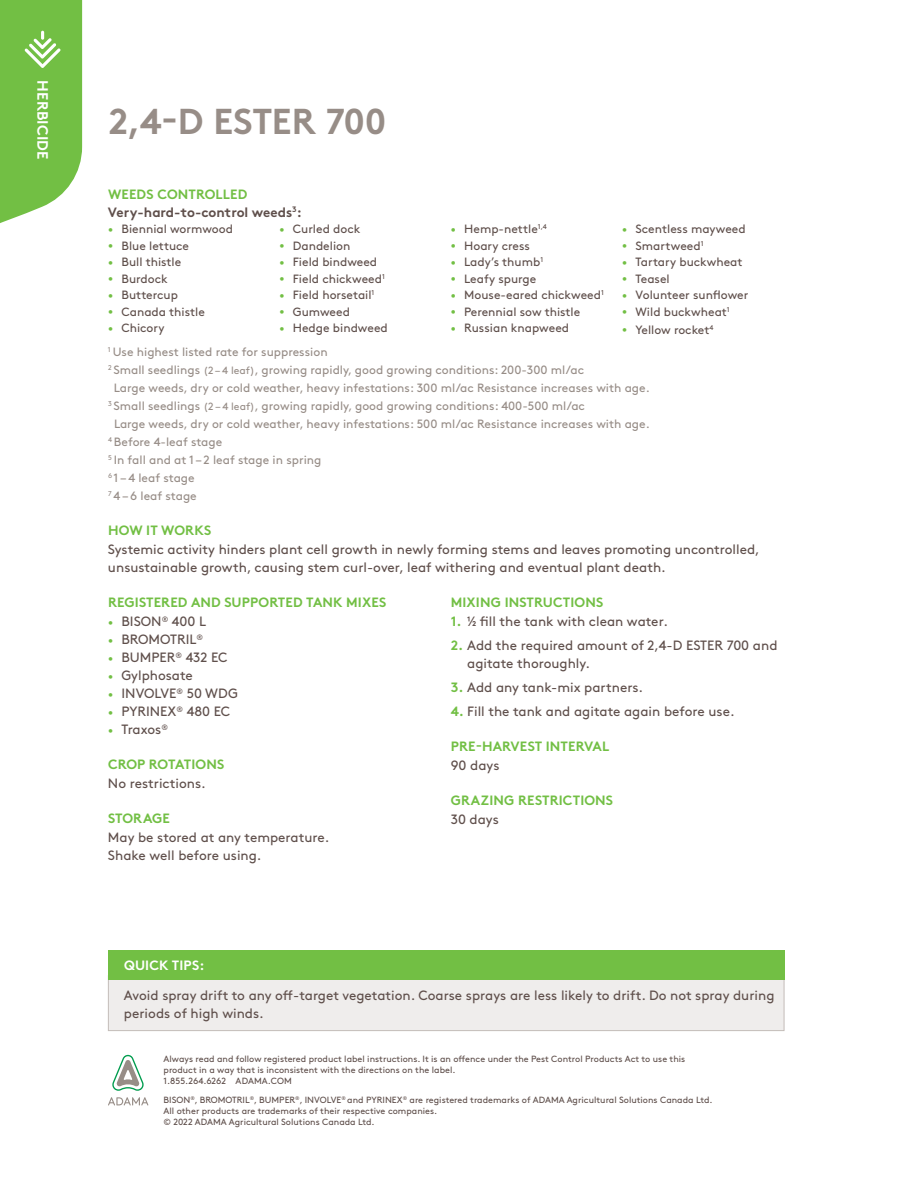
<style>
.page{position:relative;width:918px;height:1188px;background:#fff}
.page>*{position:absolute;margin:0;border:0;box-sizing:border-box;transform-origin:0 0}
.t1{font:700 36px "Brown Pro";letter-spacing:-.01em;color:#978d87}
.t2{font:700 15px "Brown Pro";letter-spacing:.01em;color:#fff}
.t3{font:13.5px/18px "Brown Pro";color:#5f4f4b}
.t4{font:700 13.5px "Brown Pro";letter-spacing:.01em;color:#72bf44}
.t5{font:700 13.5px/18px "Brown Pro";letter-spacing:.005em;color:#5f4f4b}
.t6{font:700 13.5px "Brown Pro";letter-spacing:.01em;color:#fff}
.t7{font:12px "Brown Pro";color:#978d87}
.t8{font:12px "Brown Pro";color:#5f4f4b}
.t9{font:9px/11.2px "Brown Pro";color:#5f4f4b}
.s1{color:#72bf44}
.s2{font-size:9px;color:#72bf44}
.s3{font-size:10.5px}
.s4{font-weight:700;color:#72bf44}
</style>
<div class="page">
<svg style="left:0;top:0;width:82px;height:223px;background:#81c558"></svg>
<div style="left:108px;top:975px;width:676px;height:56px;background:#efedec;border:1px solid #c4bdb9"></div>
<div style="left:108px;top:950px;width:676px;height:30px;background:#72bf44"></div>
<svg style="left:112px;top:1055px;width:32px;height:36px"></svg>
<svg style="left:108px;top:1097px;width:40px;height:9px"></svg>
<p class="t2" style="left:55px;top:80px;width:81px;rotate:90deg">HERBICIDE</p>
<h1 class="t1" style="left:108px;top:92px;width:279px">2,4-D ESTER 700</h1>
<p class="t5" style="left:108px;top:184px;width:195px"><span class="s1">WEEDS CONTROLLED<br></span>Very-hard-to-control weeds<sup>3</sup>:</p>
<p class="t8" style="left:108px;top:220px;width:126px"><span class="s2">•</span> Biennial wormwood</p>
<p class="t8" style="left:108px;top:237px;width:83px"><span class="s2">•</span> Blue lettuce</p>
<p class="t8" style="left:108px;top:253px;width:75px"><span class="s2">•</span> Bull thistle</p>
<p class="t8" style="left:108px;top:270px;width:61px"><span class="s2">•</span> Burdock</p>
<p class="t8" style="left:108px;top:286px;width:71px"><span class="s2">•</span> Buttercup</p>
<p class="t8" style="left:108px;top:303px;width:98px"><span class="s2">•</span> Canada thistle</p>
<p class="t8" style="left:108px;top:319px;width:58px"><span class="s2">•</span> Chicory</p>
<p class="t8" style="left:279px;top:220px;width:82px"><span class="s2">•</span> Curled dock</p>
<p class="t8" style="left:279px;top:237px;width:73px"><span class="s2">•</span> Dandelion</p>
<p class="t8" style="left:279px;top:253px;width:99px"><span class="s2">•</span> Field bindweed</p>
<p class="t8" style="left:279px;top:270px;width:107px"><span class="s2">•</span> Field chickweed<sup>1</sup></p>
<p class="t8" style="left:279px;top:286px;width:97px"><span class="s2">•</span> Field horsetail<sup>1</sup></p>
<p class="t8" style="left:279px;top:303px;width:72px"><span class="s2">•</span> Gumweed</p>
<p class="t8" style="left:279px;top:319px;width:110px"><span class="s2">•</span> Hedge bindweed</p>
<p class="t8" style="left:451px;top:220px;width:96px"><span class="s2">•</span> Hemp-nettle<sup>1,4</sup></p>
<p class="t8" style="left:451px;top:237px;width:81px"><span class="s2">•</span> Hoary cress</p>
<p class="t8" style="left:451px;top:253px;width:94px"><span class="s2">•</span> Lady’s thumb<sup>1</sup></p>
<p class="t8" style="left:451px;top:270px;width:87px"><span class="s2">•</span> Leafy spurge</p>
<p class="t8" style="left:451px;top:286px;width:155px"><span class="s2">•</span> Mouse-eared chickweed<sup>1</sup></p>
<p class="t8" style="left:451px;top:303px;width:131px"><span class="s2">•</span> Perennial sow thistle</p>
<p class="t8" style="left:451px;top:319px;width:120px"><span class="s2">•</span> Russian knapweed</p>
<p class="t8" style="left:622px;top:220px;width:125px"><span class="s2">•</span> Scentless mayweed</p>
<p class="t8" style="left:622px;top:237px;width:83px"><span class="s2">•</span> Smartweed<sup>1</sup></p>
<p class="t8" style="left:622px;top:253px;width:122px"><span class="s2">•</span> Tartary buckwheat</p>
<p class="t8" style="left:622px;top:270px;width:49px"><span class="s2">•</span> Teasel</p>
<p class="t8" style="left:622px;top:286px;width:128px"><span class="s2">•</span> Volunteer sunflower</p>
<p class="t8" style="left:622px;top:303px;width:109px"><span class="s2">•</span> Wild buckwheat<sup>1</sup></p>
<p class="t8" style="left:622px;top:321px;width:91px"><span class="s2">•</span> Yellow rocket<sup>4</sup></p>
<p class="t7" style="left:108px;top:343px;width:221px"><sup>1</sup> Use highest listed rate for suppression</p>
<p class="t7" style="left:108px;top:361px;width:478px"><sup>2</sup> Small seedlings <span class="s3">(2 – 4 leaf)</span>, growing rapidly, good growing conditions: 200-300 ml/ac</p>
<p class="t7" style="left:114px;top:379px;width:537px">Large weeds, dry or cold weather, heavy infestations: 300 ml/ac Resistance increases with age.</p>
<p class="t7" style="left:108px;top:397px;width:479px"><sup>3</sup> Small seedlings <span class="s3">(2 – 4 leaf)</span>, growing rapidly, good growing conditions: 400-500 ml/ac</p>
<p class="t7" style="left:114px;top:415px;width:537px">Large weeds, dry or cold weather, heavy infestations: 500 ml/ac Resistance increases with age.</p>
<p class="t7" style="left:108px;top:433px;width:116px"><sup>4</sup> Before 4-leaf stage</p>
<p class="t7" style="left:108px;top:451px;width:215px"><sup>5</sup> In fall and at 1 – 2 leaf stage in spring</p>
<p class="t7" style="left:108px;top:469px;width:88px"><sup>6</sup> 1 – 4 leaf stage</p>
<p class="t7" style="left:108px;top:487px;width:90px"><sup>7</sup> 4 – 6 leaf stage</p>
<p class="t4" style="left:108px;top:519px;width:105px">HOW IT WORKS</p>
<p class="t3" style="left:108px;top:540px;width:653px">Systemic activity hinders plant cell growth in newly forming stems and leaves promoting uncontrolled, unsustainable growth, causing stem curl‑over, leaf withering and eventual plant death.</p>
<p class="t4" style="left:108px;top:591px;width:280px">REGISTERED AND SUPPORTED TANK MIXES</p>
<p class="t3" style="left:108px;top:612px;width:100px"><span class="s2">•</span> BISON<sup>®</sup> 400 L</p>
<p class="t3" style="left:108px;top:630px;width:97px"><span class="s2">•</span> BROMOTRIL<sup>®</sup></p>
<p class="t3" style="left:108px;top:648px;width:121px"><span class="s2">•</span> BUMPER<sup>®</sup> 432 EC</p>
<p class="t3" style="left:108px;top:666px;width:86px"><span class="s2">•</span> Gylphosate</p>
<p class="t3" style="left:108px;top:684px;width:131px"><span class="s2">•</span> INVOLVE<sup>®</sup> 50 WDG</p>
<p class="t3" style="left:108px;top:702px;width:124px"><span class="s2">•</span> PYRINEX<sup>®</sup> 480 EC</p>
<p class="t3" style="left:108px;top:720px;width:62px"><span class="s2">•</span> Traxos<sup>®</sup></p>
<p class="t4" style="left:108px;top:753px;width:118px">CROP ROTATIONS</p>
<p class="t3" style="left:108px;top:774px;width:99px">No restrictions.</p>
<p class="t4" style="left:108px;top:807px;width:63px">STORAGE</p>
<p class="t3" style="left:108px;top:828px;width:223px">May be stored at any temperature.<br>Shake well before using.</p>
<p class="t4" style="left:451px;top:591px;width:154px">MIXING INSTRUCTIONS</p>
<p class="t3" style="left:451px;top:612px;width:219px"><span class="s4">1.</span> 1/2 fill the tank with clean water.</p>
<p class="t3" style="left:467px;top:636px;width:312px;text-indent:-16px"><span class="s4">2.</span> Add the required amount of 2,4-D ESTER 700 and agitate thoroughly.</p>
<p class="t3" style="left:451px;top:678px;width:194px"><span class="s4">3.</span> Add any tank-mix partners.</p>
<p class="t3" style="left:451px;top:702px;width:286px"><span class="s4">4.</span> Fill the tank and agitate again before use.</p>
<p class="t4" style="left:451px;top:735px;width:160px">PRE-HARVEST INTERVAL</p>
<p class="t3" style="left:451px;top:756px;width:50px">90 days</p>
<p class="t4" style="left:451px;top:789px;width:164px">GRAZING RESTRICTIONS</p>
<p class="t3" style="left:451px;top:810px;width:50px">30 days</p>
<p class="t6" style="left:124px;top:955px;width:82px">QUICK TIPS:</p>
<p class="t3" style="left:124px;top:985px;width:652px">Avoid spray drift to any off-target vegetation. Coarse sprays are less likely to drift. Do not spray during periods of high winds.</p>
<p class="t9" style="left:164px;top:1052px;width:523px">Always read and follow registered product label instructions. It is an offence under the Pest Control Products Act to use this product in a way that is inconsistent with the directions on the label.<br>1.855.264.6262 ADAMA.COM</p>
<p class="t9" style="left:164px;top:1093px;width:550px">BISON<sup>®</sup>, BROMOTRIL<sup>®</sup>, BUMPER<sup>®</sup>, INVOLVE<sup>®</sup> and PYRINEX<sup>®</sup> are registered trademarks of ADAMA Agricultural Solutions Canada Ltd.<br>All other products are trademarks of their respective companies.<br>© 2022 ADAMA Agricultural Solutions Canada Ltd.</p>
</div>
